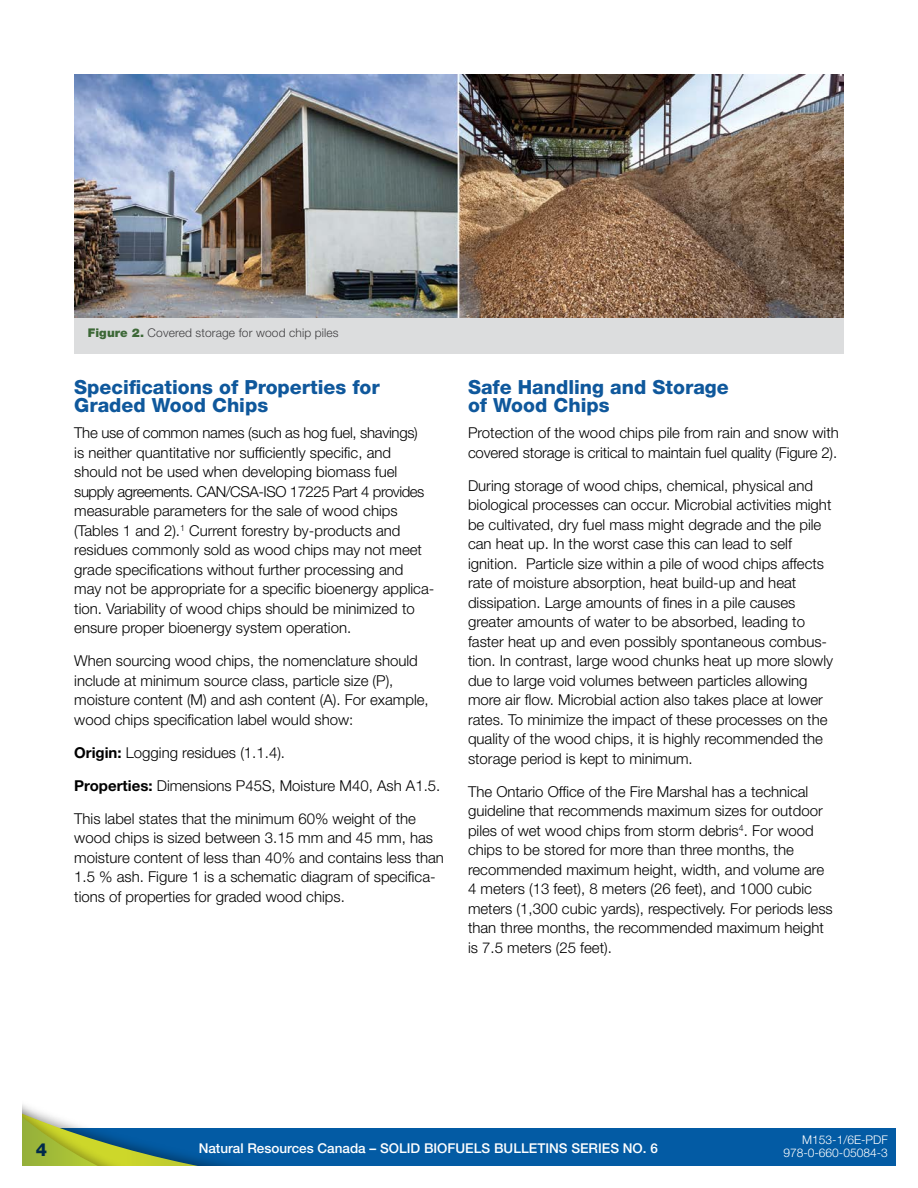
<style>
.page{position:relative;width:918px;height:1188px;background:#fff}
.page>*{position:absolute;margin:0;border:0;box-sizing:border-box;transform-origin:0 0}
.t1{font:800 19.5px/18px "Helvetica Neue LT Std";color:#0f589c}
.t2{font:800 18px "Helvetica Neue LT Std";color:#002a4b}
.body{font:300 15px/19.5px "Helvetica Neue LT Std";color:#000}
.t3{font:500 13.5px "Helvetica Neue LT Std";color:#fff}
.t4{font:300 12px "Helvetica Neue LT Std";letter-spacing:.01em;color:#414042}
.t5{font:300 12px/13.5px "Helvetica Neue LT Std";color:#fff;text-align:right}
.s1{font-weight:900;color:#3d6837}
.s2{font-weight:700}
</style>
<div class="page">
<div style="left:14px;top:1129px;width:904px;height:59px;background:#035ba4"></div>
<div style="left:896px;top:1084px;width:22px;height:104px;background:#fff"></div>
<svg style="left:22px;top:1104px;width:343px;height:62px"></svg>
<div style="left:0;top:1084px;width:22px;height:104px;background:#fff"></div>
<div style="left:0;top:1166px;width:918px;height:22px;background:#fff"></div>
<div style="left:74px;top:315px;width:770px;height:39px;background:#dcddde"></div>
<img style="left:74px;top:74px;width:770px;height:244px">
<p class="t4" style="left:88px;top:325px;width:252px"><span class="s1">Figure 2.</span> Covered storage for wood chip piles</p>
<h2 class="t1" style="left:74px;top:378px;width:307px">Specifications of Properties for<br>Graded Wood Chips</h2>
<p class="body" style="left:74px;top:423px;width:362px">The use of common names (such as hog fuel, shavings)<br>is neither quantitative nor sufficiently specific, and should not be used when developing biomass fuel supply agreements. CAN/CSA-ISO 17225 Part 4 provides measurable parameters for the sale of wood chips (Tables 1 and 2).<sup>1</sup> Current forestry by-products and residues commonly sold as wood chips may not meet grade specifications without further processing and may not be appropriate for a specific bioenergy applica&shy;tion. Variability of wood chips should be minimized to ensure proper bioenergy system operation.</p>
<p class="body" style="left:74px;top:651px;width:356px">When sourcing wood chips, the nomenclature should include at minimum source class, particle size (P), moisture content (M) and ash content (A). For example, wood chips specification label would show:</p>
<p class="body" style="left:74px;top:742px;width:212px"><span class="s2">Origin:</span> Logging residues (1.1.4).</p>
<p class="body" style="left:74px;top:775px;width:368px"><span class="s2">Properties:</span> Dimensions P45S, Moisture M40, Ash A1.5.</p>
<p class="body" style="left:74px;top:808px;width:371px">This label states that the minimum 60% weight of the wood chips is sized between 3.15 mm and 45 mm, has moisture content of less than 40% and contains less than 1.5 % ash. Figure 1 is a schematic diagram of specifica&shy;tions of properties for graded wood chips.</p>
<h2 class="t1" style="left:468px;top:378px;width:262px">Safe Handling and Storage of Wood Chips</h2>
<p class="body" style="left:468px;top:423px;width:372px">Protection of the wood chips pile from rain and snow with covered storage is critical to maintain fuel quality (Figure 2).</p>
<p class="body" style="left:468px;top:475px;width:367px">During storage of wood chips, chemical, physical and biological processes can occur. Microbial activities might be cultivated, dry fuel mass might degrade and the pile can heat up. In the worst case this can lead to self ignition. Particle size within a pile of wood chips affects rate of moisture absorption, heat build-up and heat dissipation. Large amounts of fines in a pile causes greater amounts of water to be absorbed, leading to faster heat up and even possibly spontaneous combus&shy;tion. In contrast, large wood chunks heat up more slowly due to large void volumes between particles allowing more air flow. Microbial action also takes place at lower rates. To minimize the impact of these processes on the quality of the wood chips, it is highly recommended the storage period is kept to minimum.</p>
<p class="body" style="left:468px;top:781px;width:366px">The Ontario Office of the Fire Marshal has a technical guideline that recommends maximum sizes for outdoor piles of wet wood chips from storm debris<sup>4</sup>. For wood chips to be stored for more than three months, the recommended maximum height, width, and volume are 4 meters (13 feet), 8 meters (26 feet), and 1000 cubic meters (1,300 cubic yards), respectively. For periods less than three months, the recommended maximum height is 7.5 meters (25 feet).</p>
<p class="t2" style="left:36px;top:1139px;width:13px">4</p>
<p class="t3" style="left:199px;top:1140px;width:461px">Natural Resources Canada – SOLID BIOFUELS BULLETINS SERIES NO. 6</p>
<p class="t5" style="left:783px;top:1133px;width:106px">M153-1/6E-PDF<br>978-0-660-05084-3</p>
</div>
